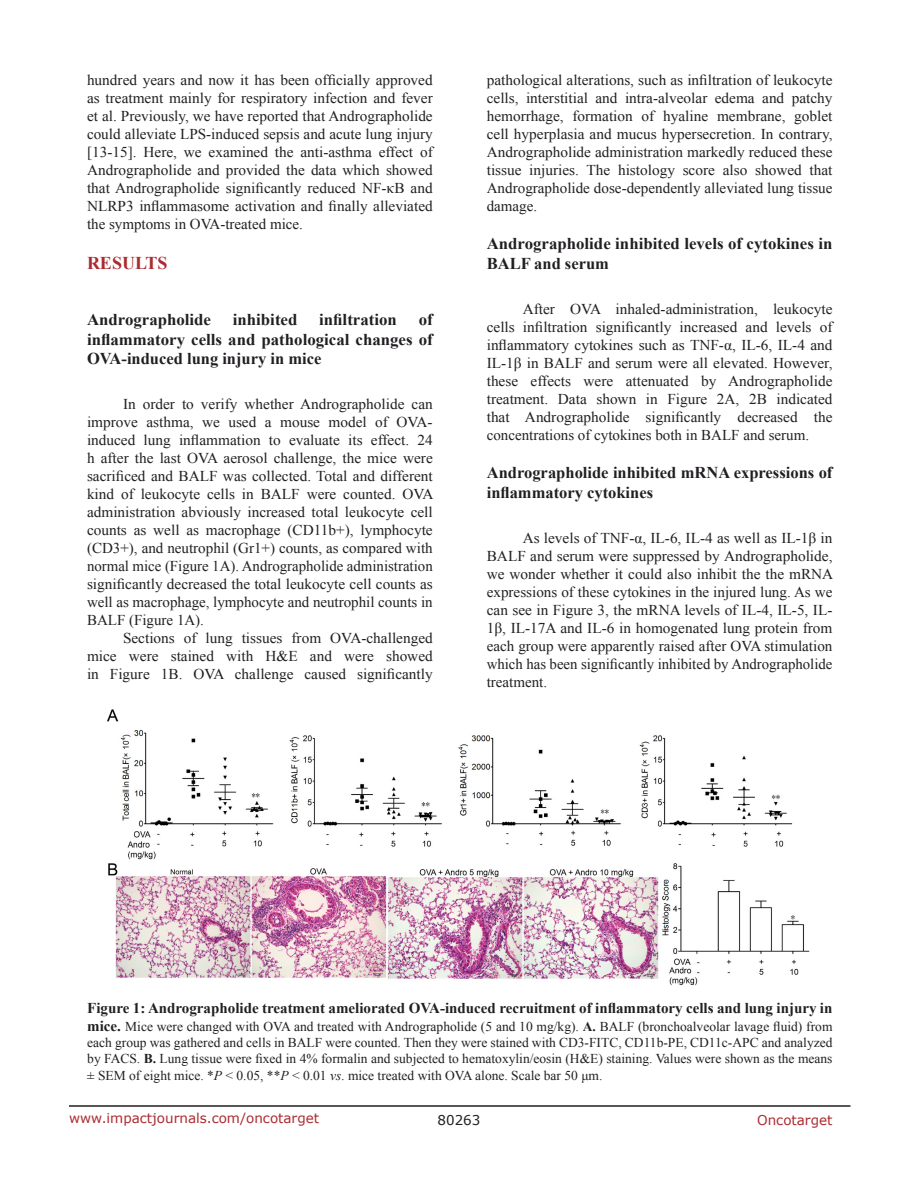
<style>
.page{position:relative;width:918px;height:1188px;background:#fff}
.page>*{position:absolute;margin:0;border:0;box-sizing:border-box;transform-origin:0 0}
.Heading{font:700 18px "Times New Roman";color:#ac2b31}
.SubHeading{font:700 16.5px/19.8px "Times New Roman";color:#221f22}
.BodyText{font:15px/18px "Times New Roman";color:#221f22;text-align:justify}
.FigureText{font:700 15px "Times New Roman";color:#221f22}
.FigureText-2{font:13.5px/16.2px "Times New Roman";color:#221f22;text-align:justify}
.t1{font:13.5px "Verdana";color:#ac2b31}
.t2{font:13.5px "Verdana";color:#221f22}
.s1{font-weight:700;font-size:15px}
.s2{font-weight:700}
.s3{font-style:italic}
</style>
<div class="page">
<hr style="left:69px;top:1105px;width:781px;height:2px;background:#231f20">
<img style="left:108px;top:709px;width:702px;height:277px">
<p class="BodyText" style="left:87px;top:71px;width:347px">hundred years and now it has been officially approved as treatment mainly for respiratory infection and fever et al. Previously, we have reported that Andrographolide could alleviate LPS-induced sepsis and acute lung injury [13-15]. Here, we examined the anti-asthma effect of Andrographolide and provided the data which showed that Andrographolide significantly reduced NF-κB and NLRP3 inflammasome activation and finally alleviated the symptoms in OVA-treated mice.</p>
<p class="Heading" style="left:87px;top:251px;width:82px">RESULTS</p>
<p class="SubHeading" style="left:87px;top:309px;width:126px">Andrographolide</p>
<p class="SubHeading" style="left:233px;top:309px;width:66px">inhibited</p>
<p class="SubHeading" style="left:319px;top:309px;width:79px">infiltration</p>
<p class="SubHeading" style="left:87px;top:309px;width:347px;text-align:justify;text-indent:332px">of inflammatory cells and pathological changes of OVA-induced lung injury in mice</p>
<p class="BodyText" style="left:87px;top:395px;width:348px;text-indent:36px">In order to verify whether Andrographolide can improve asthma, we used a mouse model of OVA&shy;induced lung inflammation to evaluate its effect. 24 h after the last OVA aerosol challenge, the mice were sacrificed and BALF was collected. Total and different kind of leukocyte cells in BALF were counted. OVA administration abviously increased total leukocyte cell counts as well as macrophage (CD11b+), lymphocyte (CD3+), and neutrophil (Gr1+) counts, as compared with normal mice (Figure 1A). Andrographolide administration significantly decreased the total leukocyte cell counts as well as macrophage, lymphocyte and neutrophil counts in BALF (Figure 1A).</p>
<p class="BodyText" style="left:87px;top:629px;width:347px;text-indent:36px">Sections of lung tissues from OVA-challenged mice were stained with H&amp;E and were showed in Figure 1B. OVA challenge caused significantly</p>
<p class="BodyText" style="left:487px;top:71px;width:347px">pathological alterations, such as infiltration of leukocyte cells, interstitial and intra-alveolar edema and patchy hemorrhage, formation of hyaline membrane, goblet cell hyperplasia and mucus hypersecretion. In contrary, Andrographolide administration markedly reduced these tissue injuries. The histology score also showed that Andrographolide dose-dependently alleviated lung tissue damage.</p>
<p class="SubHeading" style="left:487px;top:233px;width:347px">Andrographolide inhibited levels of cytokines in<br>BALF and serum</p>
<p class="BodyText" style="left:487px;top:300px;width:347px;text-indent:36px">After OVA inhaled-administration, leukocyte cells infiltration significantly increased and levels of inflammatory cytokines such as TNF-α, IL-6, IL-4 and IL-1β in BALF and serum were all elevated. However, these effects were attenuated by Andrographolide treatment. Data shown in Figure 2A, 2B indicated that Andrographolide significantly decreased the concentrations of cytokines both in BALF and serum.</p>
<p class="SubHeading" style="left:487px;top:462px;width:347px">Andrographolide inhibited mRNA expressions of inflammatory cytokines</p>
<p class="BodyText" style="left:487px;top:528px;width:348px;text-indent:36px">As levels of TNF-α, IL-6, IL-4 as well as IL-1β in BALF and serum were suppressed by Andrographolide, we wonder whether it could also inhibit the the mRNA expressions of these cytokines in the injured lung. As we can see in Figure 3, the mRNA levels of IL-4, IL-5, IL-1β, IL-17A and IL-6 in homogenated lung protein from each group were apparently raised after OVA stimulation which has been significantly inhibited by Andrographolide treatment.</p>
<p class="FigureText" style="left:87px;top:998px;width:747px">Figure 1: Andrographolide treatment ameliorated OVA-induced recruitment of inflammatory cells and lung injury in</p>
<p class="FigureText-2" style="left:87px;top:1018px;width:747px"><span class="s1">mice.</span> Mice were changed with OVA and treated with Andrographolide (5 and 10 mg/kg). <span class="s2">A.</span> BALF (bronchoalveolar lavage fluid) from each group was gathered and cells in BALF were counted. Then they were stained with CD3-FITC, CD11b-PE, CD11c-APC and analyzed by FACS. <span class="s2">B.</span> Lung tissue were fixed in 4% formalin and subjected to hematoxylin/eosin (H&amp;E) staining. Values were shown as the means ± SEM of eight mice. *<span class="s3">P</span> &lt; 0.05, **<span class="s3">P</span> &lt; 0.01 <span class="s3">vs</span>. mice treated with OVA alone. Scale bar 50 μm.</p>
<p class="t1" style="left:69px;top:1109px;width:252px">www.impactjournals.com/oncotarget</p>
<p class="t2" style="left:438px;top:1111px;width:44px">80263</p>
<p class="t1" style="left:757px;top:1111px;width:77px">Oncotarget</p>
</div>
